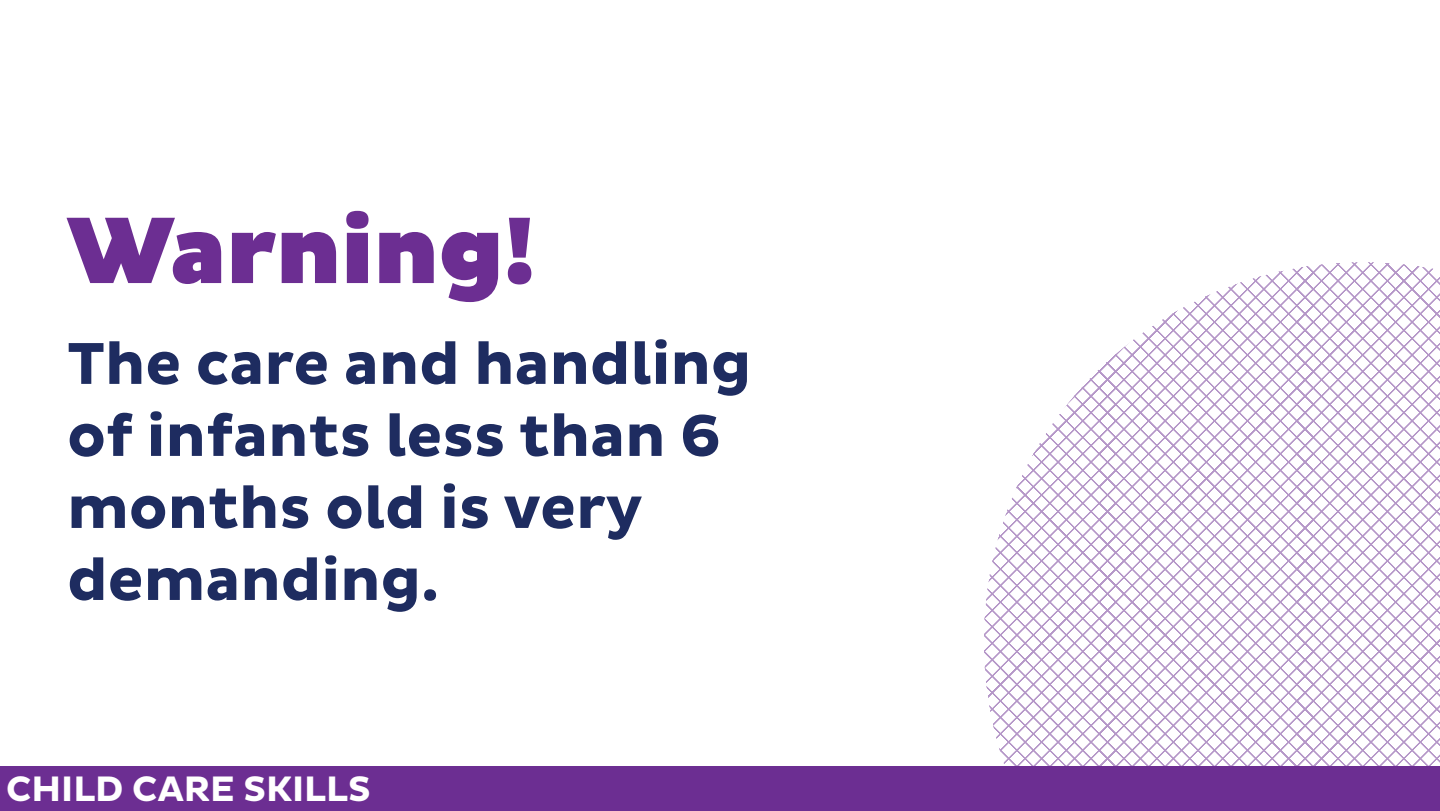
<style>
.page{position:relative;width:1440px;height:811px;background:#fff}
.page>*{position:absolute;margin:0;border:0;box-sizing:border-box;transform-origin:0 0}
.t1{font:900 96px "Pluto Sans";color:#6c2e92}
.t2{font:700 60px "Pluto Sans";color:#1e2c60}
.t3{font:700 36px "Pluto Sans";color:#fff}
</style>
<div class="page">
<div style="left:0;top:766px;width:1440px;height:45px;background:#6c2e92"></div>
<svg style="left:1306px;top:262px;width:134px;height:504px"></svg>
<svg style="left:1089px;top:267px;width:217px;height:499px"></svg>
<svg style="left:984px;top:379px;width:124px;height:387px"></svg>
<p class="t1" style="left:67px;top:195px;width:470px">Warning!</p>
<p class="t2" style="left:67px;top:329px;width:686px">The care and handling</p>
<p class="t2" style="left:67px;top:401px;width:655px">of infants less than 6</p>
<p class="t2" style="left:67px;top:473px;width:577px">months old is very</p>
<p class="t2" style="left:67px;top:545px;width:374px">demanding.</p>
<p class="t3" style="left:6px;top:768px;width:366px">CHILD CARE SKILLS</p>
</div>
